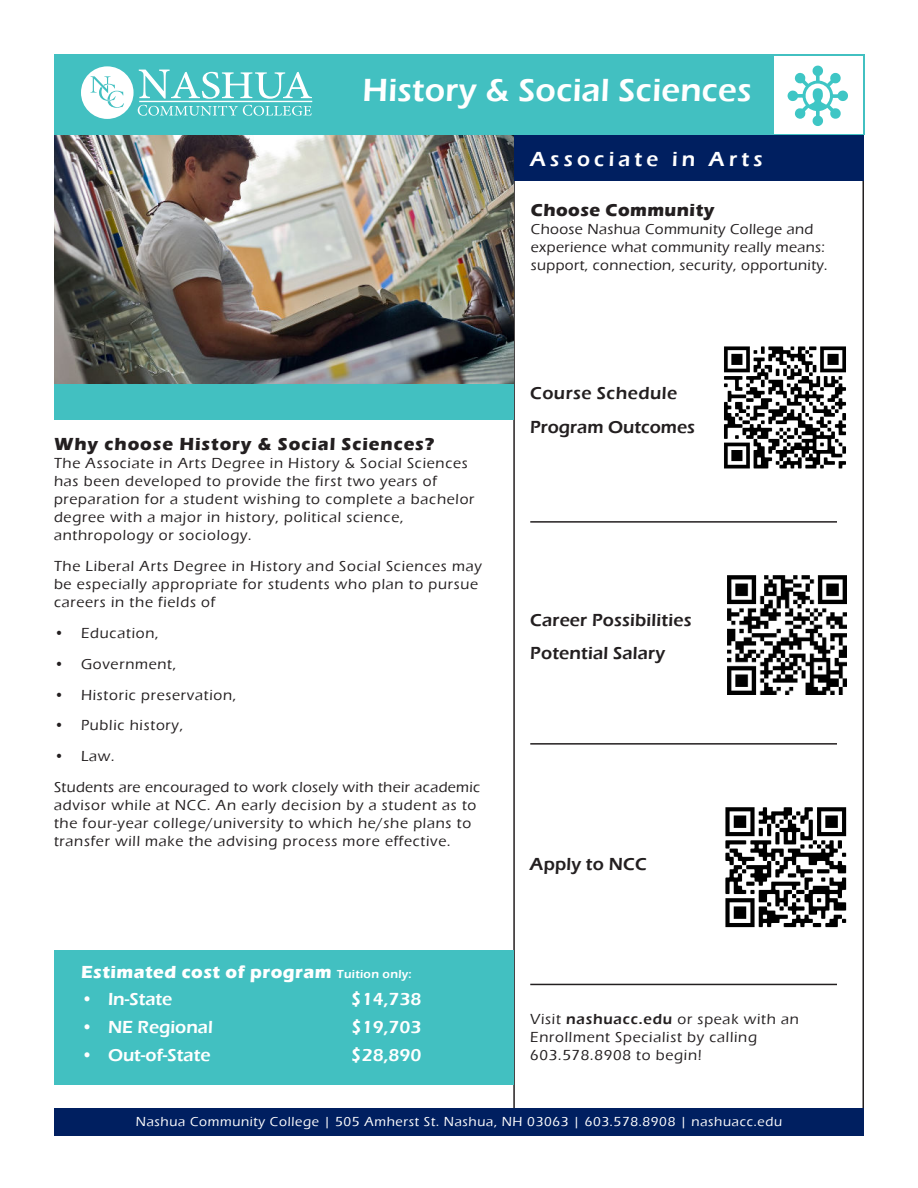
<style>
.page{position:relative;width:918px;height:1188px;background:#fff}
.page>*{position:absolute;margin:0;border:0;box-sizing:border-box;transform-origin:0 0}
.t1{font:600 33px "Eras ITC";letter-spacing:.01em;color:#fff}
.t2{font:600 21px "Eras ITC";letter-spacing:.2em;color:#fff}
.t3{font:600 18px/33.3px "Eras ITC";letter-spacing:.01em;color:#231f20}
.t4{font:600 18px "Eras ITC";color:#fff}
.t5{font:700 18px "Eras ITC";letter-spacing:.025em;color:#fff}
.t6{font:700 18px "Eras ITC";letter-spacing:.05em;color:#231f20}
.t7{font:700 18px "Eras ITC";letter-spacing:.025em;color:#231f20}
.t8{font:500 15px/18px "Eras ITC";letter-spacing:.05em;color:#231f20}
.t9{font:500 15px/18px "Eras ITC";letter-spacing:.025em;color:#231f20}
.t10{font:500 13.5px "Eras ITC";letter-spacing:.05em;color:#fff}
.s1{font-weight:600;font-size:12px}
.s2{font-weight:600}
</style>
<div class="page">
<img style="left:54px;top:135px;width:459px;height:249px">
<div style="left:54px;top:54px;width:810px;height:81px;background:#42c0c1"></div>
<div style="left:774px;top:56px;width:88px;height:77px;background:#fff"></div>
<svg style="left:788px;top:65px;width:60px;height:61px"></svg>
<svg style="left:81px;top:66px;width:231px;height:53px"></svg>
<div style="left:55px;top:1109px;width:809px;height:27px;background:#001f60"></div>
<div style="left:54px;top:950px;width:459px;height:135px;background:#42c0c1"></div>
<div style="left:514px;top:135px;width:350px;height:46px;background:#001f60"></div>
<div style="left:54px;top:384px;width:459px;height:36px;background:#42c0c1"></div>
<hr style="left:530px;top:521px;width:307px;height:2px;background:#231f20">
<hr style="left:530px;top:743px;width:307px;height:2px;background:#231f20">
<hr style="left:530px;top:984px;width:307px;height:1px;background:#231f20">
<img style="left:727px;top:575px;width:120px;height:120px">
<img style="left:724px;top:346px;width:122px;height:123px">
<img style="left:725px;top:807px;width:122px;height:121px">
<h1 class="t1" style="left:362px;top:76px;width:391px">History &amp; Social Sciences</h1>
<h2 class="t2" style="left:530px;top:150px;width:234px">Associate in Arts</h2>
<p class="t6" style="left:54px;top:437px;width:382px">Why choose History &amp; Social Sciences?</p>
<p class="t8" style="left:54px;top:456px;width:422px">The Associate in Arts Degree in History &amp; Social Sciences has been developed to provide the first two years of preparation for a student wishing to complete a bachelor degree with a major in history, political science, anthropology or sociology.</p>
<p class="t8" style="left:54px;top:558px;width:429px">The Liberal Arts Degree in History and Social Sciences may be especially appropriate for students who plan to pursue careers in the fields of</p>
<p class="t8" style="left:54px;top:625px;width:106px">• Education,</p>
<p class="t8" style="left:54px;top:656px;width:124px">• Government,</p>
<p class="t8" style="left:54px;top:687px;width:184px">• Historic preservation,</p>
<p class="t8" style="left:54px;top:718px;width:131px">• Public history,</p>
<p class="t9" style="left:54px;top:742px;width:428px;line-height:30.9px">• Law.<br>Students are encouraged to work closely with their academic</p>
<p class="t8" style="left:54px;top:797px;width:424px">advisor while at NCC. An early decision by a student as to the four-year college/university to which he/she plans to transfer will make the advising process more effective.</p>
<p class="t5" style="left:81px;top:964px;width:332px">Estimated cost of program <span class="s1">Tuition only:</span></p>
<p class="t4" style="left:81px;top:992px;width:93px">• In-State</p>
<p class="t4" style="left:351px;top:992px;width:72px">$14,738</p>
<p class="t4" style="left:81px;top:1019px;width:133px">• NE Regional</p>
<p class="t4" style="left:351px;top:1019px;width:72px">$19,703</p>
<p class="t4" style="left:81px;top:1047px;width:131px">• Out-of-State</p>
<p class="t4" style="left:351px;top:1047px;width:72px">$28,890</p>
<p class="t7" style="left:531px;top:202px;width:185px">Choose Community</p>
<p class="t9" style="left:531px;top:221px;width:298px">Choose Nashua Community College and experience what community really means: support, connection, security, opportunity.</p>
<p class="t3" style="left:530px;top:377px;width:166px;line-height:34.2px">Course Schedule<br>Program Outcomes</p>
<p class="t3" style="left:530px;top:604px;width:163px">Career Possibilities<br>Potential Salary</p>
<p class="t3" style="left:530px;top:849px;width:118px">Apply to NCC</p>
<p class="t8" style="left:530px;top:1011px;width:270px">Visit <span class="s2">nashuacc.edu</span> or speak with an<br>Enrollment Specialist by calling<br>603.578.8908 to begin!</p>
<p class="t10" style="left:136px;top:1116px;width:648px">Nashua Community College | 505 Amherst St. Nashua, NH 03063 | 603.578.8908 | nashuacc.edu</p>
</div>
